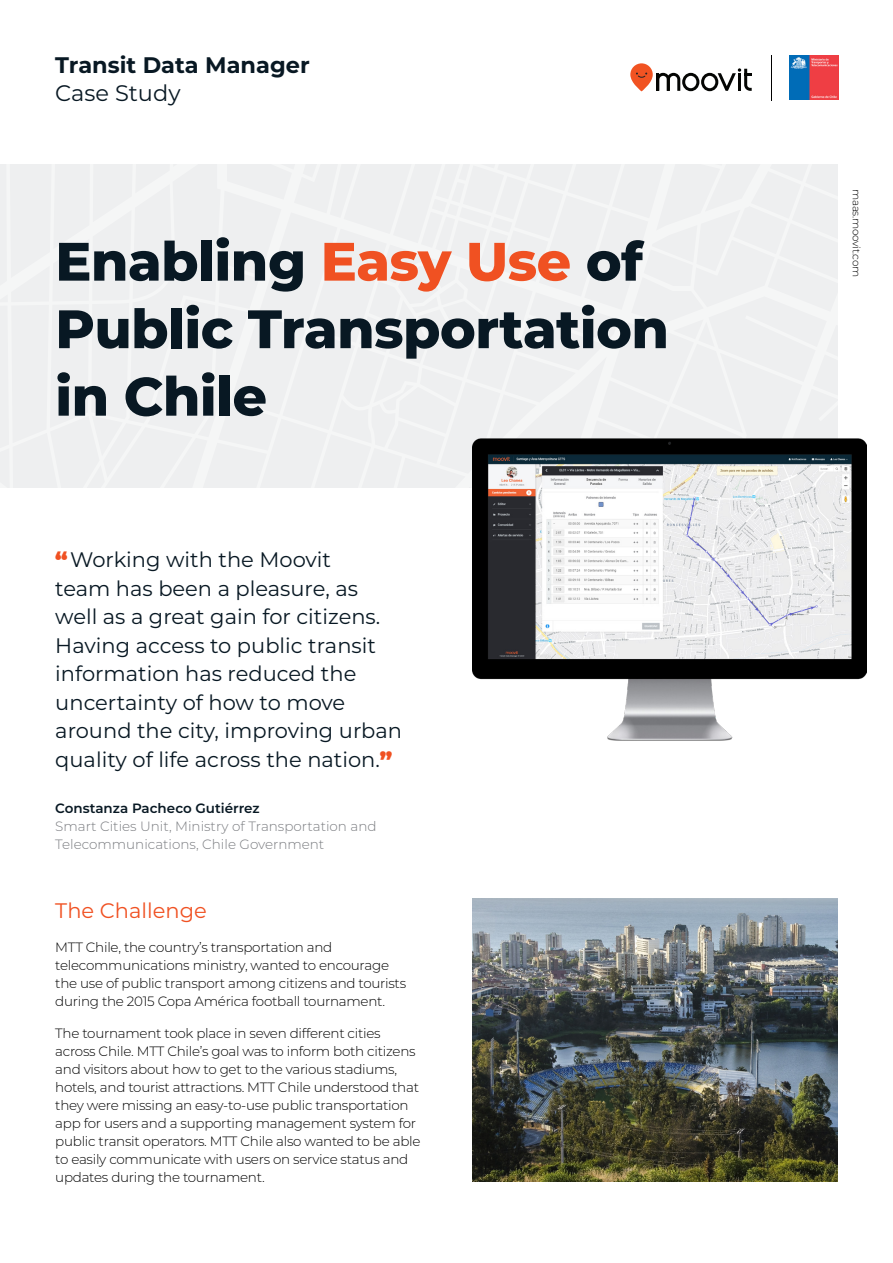
<style>
.page{position:relative;width:893px;height:1263px;background:#fff}
.page>*{position:absolute;margin:0;border:0;box-sizing:border-box;transform-origin:0 0}
.t1{font:800 54px/67.5px "Montserrat";letter-spacing:-.01em;color:#081823}
.t2{font:700 22.5px "Montserrat";color:#081823}
.t3{font:22.5px "Montserrat";color:#081823}
.t4{font:21px/28.5px "Montserrat";color:#081823}
.subheading{font:21px "Montserrat";color:#f05122}
.body{font:300 13.5px/18px "Montserrat";letter-spacing:-.02em;color:#000}
.t5{font:300 13.5px/18px "Montserrat";color:#7a7c80}
.t6{font:600 13.5px "Montserrat";color:#081823}
.t7{font:300 10.5px "Montserrat";letter-spacing:-.03em;color:#000}
.s1{color:#f05122}
.s2{font-weight:900;color:#f05122}
</style>
<div class="page">
<div style="left:0;top:165px;width:838px;height:323px;background:#eeeff0"></div>
<hr style="left:771px;top:55px;width:1px;height:45px;background:#000">
<svg style="left:656px;top:68px;width:96px;height:23px"></svg>
<svg style="left:630px;top:63px;width:23px;height:28px"></svg>
<svg style="left:636px;top:73px;width:11px;height:5px"></svg>
<img style="left:790px;top:55px;width:48px;height:44px">
<img style="left:472px;top:436px;width:394px;height:305px">
<img style="left:472px;top:898px;width:366px;height:283px">
<p class="t2" style="left:55px;top:48px;width:256px">Transit Data Manager</p>
<p class="t3" style="left:55px;top:77px;width:127px">Case Study</p>
<p class="t1" style="left:55px;top:225px;width:615px">Enabling <span class="s1">Easy Use</span> of<br>Public Transportation in Chile</p>
<p class="t4" style="left:55px;top:545px;width:348px"><span class="s2">“</span>Working with the Moovit<br>team has been a pleasure, as well as a great gain for citizens.<br>Having access to public transit information has reduced the uncertainty of how to move around the city, improving urban quality of life across the nation.<span class="s2">”</span></p>
<p class="t6" style="left:55px;top:799px;width:206px">Constanza Pacheco Gutiérrez</p>
<p class="t5" style="left:55px;top:817px;width:323px">Smart Cities Unit, Ministry of Transportation and<br>Telecommunications, Chile Government</p>
<p class="subheading" style="left:55px;top:896px;width:153px">The Challenge</p>
<p class="body" style="left:55px;top:938px;width:352px">MTT Chile, the country’s transportation and telecommunications ministry, wanted to encourage the use of public transport among citizens and tourists during the 2015 Copa América football tournament.</p>
<p class="body" style="left:55px;top:1023px;width:367px">The tournament took place in seven different cities across Chile. MTT Chile’s goal was to inform both citizens and visitors about how to get to the various stadiums, hotels, and tourist attractions. MTT Chile understood that they were missing an easy-to-use public transportation app for users and a supporting management system for public transit operators. MTT Chile also wanted to be able to easily communicate with users on service status and updates during the tournament.</p>
<p class="t7" style="left:864px;top:189px;width:90px;rotate:90deg">maas.moovit.com</p>
</div>
